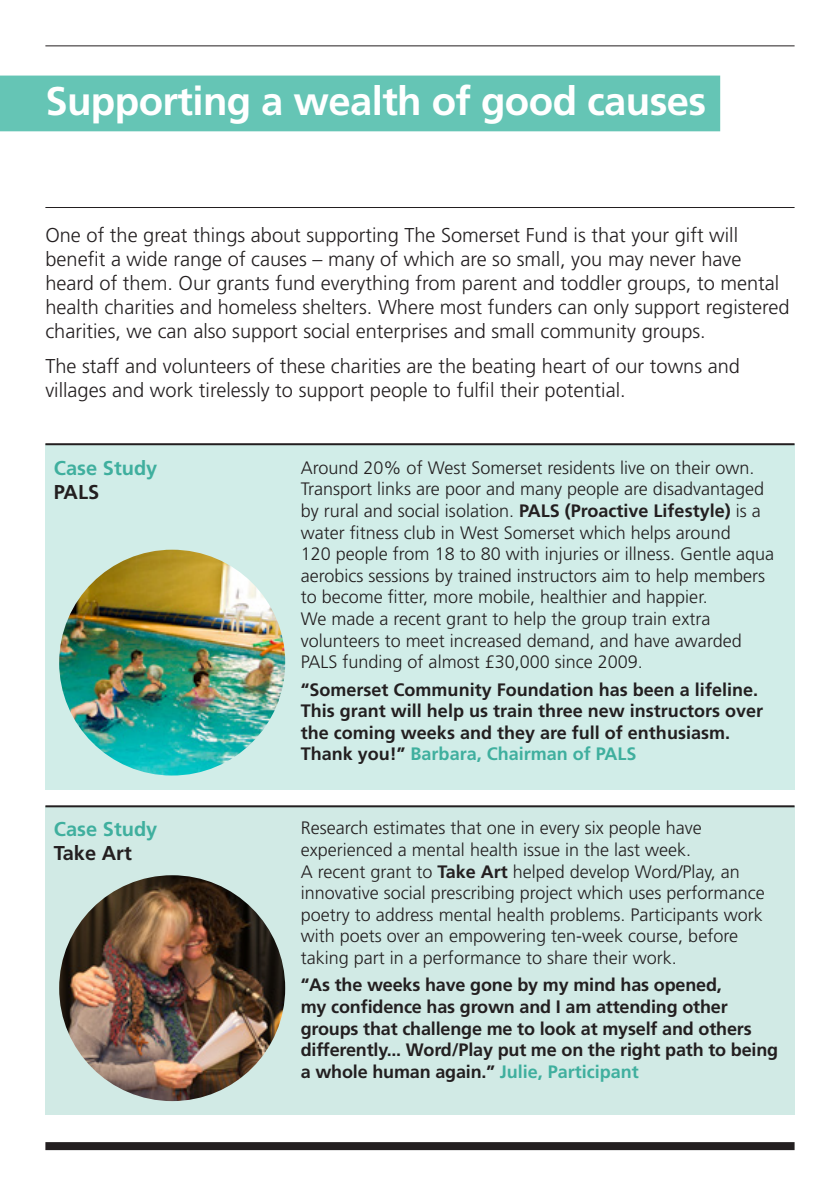
<style>
.page{position:relative;width:840px;height:1191px;background:#fff}
.page>*{position:absolute;margin:0;border:0;box-sizing:border-box;transform-origin:0 0}
.Heading_1{font:700 40px "Frutiger";letter-spacing:-.015em;color:#fff}
.Bold_75_Text{font:300 20px/24px "Frutiger";color:#231f20}
.Bold_75_Text-2{font:700 20px/24px "Frutiger";color:#3faf9e}
.Bold_75_Text-3{font:300 18px/21.6px "Frutiger";color:#231f20}
.Bold_75_Text-4{font:700 18px/21.6px "Frutiger";color:#231f20}
.s1{color:#231f20}
.s2{font-weight:700}
.s3{color:#3faf9e}
</style>
<div class="page">
<div style="left:45px;top:444px;width:749px;height:346px;background:#d1ede8"></div>
<div style="left:45px;top:806px;width:749px;height:309px;background:#d1eae5"></div>
<div style="left:0;top:76px;width:719px;height:55px;background:#65c5b5"></div>
<div style="left:45px;top:1142px;width:749px;height:8px;background:#231f20"></div>
<hr style="left:45px;top:443px;width:749px;height:2px;background:#231f20">
<hr style="left:45px;top:805px;width:749px;height:2px;background:#231f20">
<img style="left:59px;top:549px;width:226px;height:226px;border-radius:113px">
<img style="left:59px;top:875px;width:226px;height:226px;border-radius:113px">
<hr style="left:45px;top:45px;width:749px;height:1px;background:#231f20">
<hr style="left:45px;top:207px;width:749px;height:1px;background:#231f20">
<p class="Heading_1" style="left:45px;top:78px;width:662px">Supporting a wealth of good causes</p>
<p class="Bold_75_Text" style="left:45px;top:223px;width:745px">One of the great things about supporting The Somerset Fund is that your gift will benefit a wide range of causes – many of which are so small, you may never have heard of them. Our grants fund everything from parent and toddler groups, to mental health charities and homeless shelters. Where most funders can only support registered charities, we can also support social enterprises and small community groups.</p>
<p class="Bold_75_Text" style="left:45px;top:354px;width:695px">The staff and volunteers of these charities are the beating heart of our towns and villages and work tirelessly to support people to fulfil their potential.</p>
<p class="Bold_75_Text-2" style="left:54px;top:456px;width:105px">Case Study<br><span class="s1">PALS</span></p>
<p class="Bold_75_Text-2" style="left:54px;top:817px;width:105px">Case Study<br><span class="s1">Take Art</span></p>
<p class="Bold_75_Text-3" style="left:300px;top:457px;width:474px">Around 20% of West Somerset residents live on their own.<br>Transport links are poor and many people are disadvantaged by rural and social isolation. <span class="s2">PALS (Proactive Lifestyle)</span> is a water fitness club in West Somerset which helps around<br>120 people from 18 to 80 with injuries or illness. Gentle aqua aerobics sessions by trained instructors aim to help members to become fitter, more mobile, healthier and happier.<br>We made a recent grant to help the group train extra volunteers to meet increased demand, and have awarded PALS funding of almost £30,000 since 2009.</p>
<p class="Bold_75_Text-4" style="left:300px;top:678px;width:463px">“Somerset Community Foundation has been a lifeline.<br>This grant will help us train three new instructors over the coming weeks and they are full of enthusiasm.<br>Thank you!” <span class="s3">Barbara, Chairman of PALS</span></p>
<p class="Bold_75_Text-3" style="left:300px;top:817px;width:465px">Research estimates that one in every six people have experienced a mental health issue in the last week.<br>A recent grant to <span class="s2">Take Art</span> helped develop Word/Play, an innovative social prescribing project which uses performance poetry to address mental health problems. Participants work with poets over an empowering ten-week course, before taking part in a performance to share their work.</p>
<p class="Bold_75_Text-4" style="left:300px;top:974px;width:478px">“As the weeks have gone by my mind has opened,<br>my confidence has grown and I am attending other groups that challenge me to look at myself and others differently... Word/Play put me on the right path to being a whole human again.” <span class="s3">Julie, Participant</span></p>
</div>
